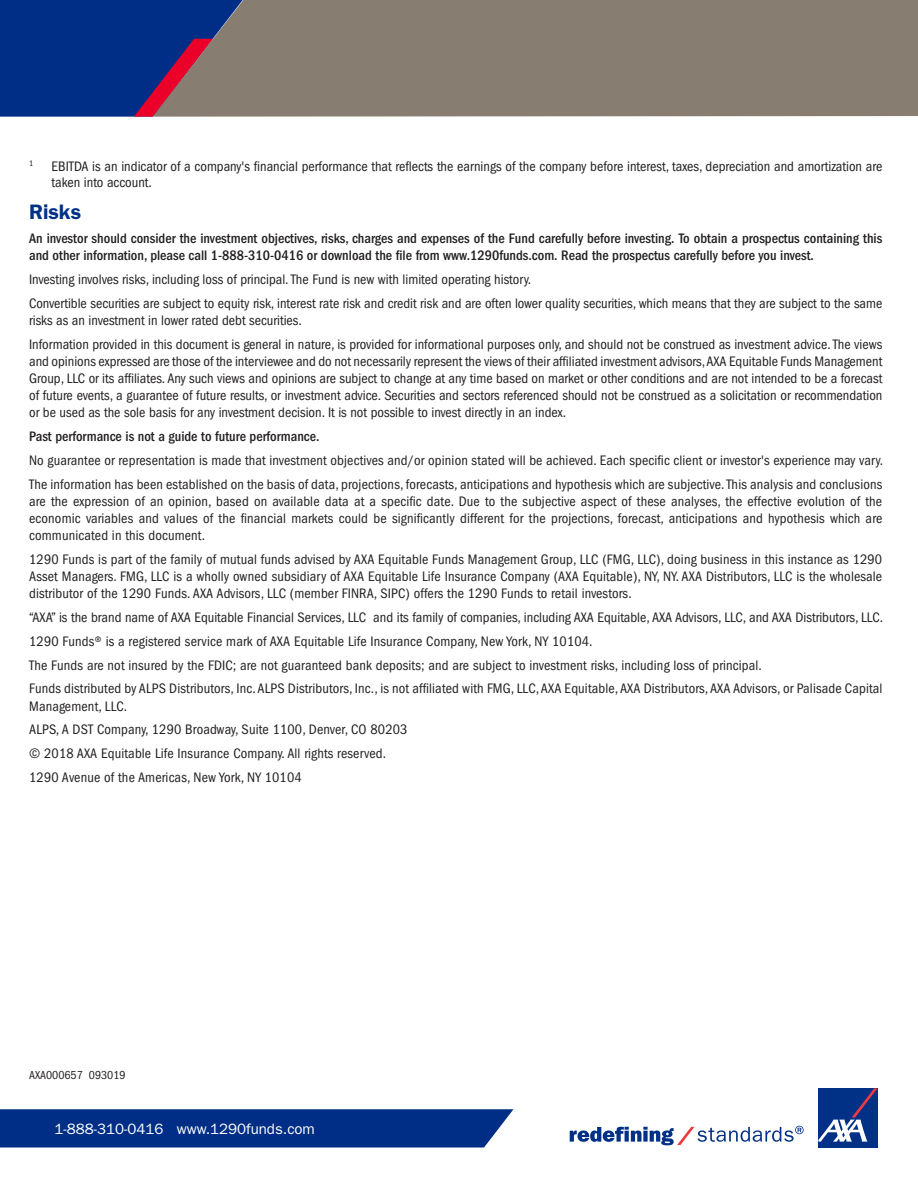
<style>
.page{position:relative;width:918px;height:1188px;background:#fff}
.page>*{position:absolute;margin:0;border:0;box-sizing:border-box;transform-origin:0 0}
.Table_-_Title_1{font:600 21px "ITC Franklin Gothic Std";color:#003186}
.t1{font:15px "ITC Franklin Gothic Std";color:#fff}
.Table_-_Title_1-2{font:condensed 14.25px/17.1px "ITC Franklin Gothic Std";letter-spacing:.01em;color:#231f20}
.SI___Disclosure{font:500 condensed 14.25px/17.1px "ITC Franklin Gothic Std";color:#231f20}
.SI___Disclosure-2{font:condensed 12px "ITC Franklin Gothic Std";color:#231f20}
.Table_-_Title_1-3{font:condensed 8.25px "ITC Franklin Gothic Std";color:#231f20}
</style>
<div class="page">
<svg style="left:0;top:1109px;width:514px;height:39px;background:#0c388c"></svg>
<div style="left:818px;top:1088px;width:60px;height:60px;background:#003186"></div>
<svg style="left:818px;top:1088px;width:60px;height:54px"></svg>
<svg style="left:570px;top:1126px;width:234px;height:19px"></svg>
<div style="left:264px;top:0;width:654px;height:117px;background:#877d70"></div>
<svg style="left:0;top:0;width:264px;height:117px;background:#2d407d"></svg>
<p class="Table_-_Title_1-3" style="left:29px;top:159px;width:6px">1</p>
<p class="Table_-_Title_1-2" style="left:52px;top:158px;width:832px;line-height:16.5px">EBITDA is an indicator of a company's financial performance that reflects the earnings of the company before interest, taxes, depreciation and amortization are taken into account.</p>
<p class="Table_-_Title_1" style="left:29px;top:200px;width:54px">Risks</p>
<p class="SI___Disclosure" style="left:29px;top:230px;width:855px">An investor should consider the investment objectives, risks, charges and expenses of the Fund carefully before investing. To obtain a prospectus containing this and other information, please call 1-888-310-0416 or download the file from www.1290funds.com. Read the prospectus carefully before you invest.</p>
<p class="Table_-_Title_1-2" style="left:29px;top:271px;width:504px">Investing involves risks, including loss of principal. The Fund is new with limited operating history.</p>
<p class="Table_-_Title_1-2" style="left:29px;top:295px;width:855px">Convertible securities are subject to equity risk, interest rate risk and credit risk and are often lower quality securities, which means that they are subject to the same risks as an investment in lower rated debt securities.</p>
<p class="Table_-_Title_1-2" style="left:29px;top:336px;width:855px;text-align:justify">Information provided in this document is general in nature, is provided for informational purposes only, and should not be construed as investment advice. The views and opinions expressed are those of the interviewee and do not necessarily represent the views of their affiliated investment advisors, AXA Equitable Funds Management Group, LLC or its affiliates. Any such views and opinions are subject to change at any time based on market or other conditions and are not intended to be a forecast of future events, a guarantee of future results, or investment advice. Securities and sectors referenced should not be construed as a solicitation or recommendation or be used as the sole basis for any investment decision. It is not possible to invest directly in an index.</p>
<p class="SI___Disclosure" style="left:29px;top:428px;width:292px">Past performance is not a guide to future performance.</p>
<p class="Table_-_Title_1-2" style="left:29px;top:452px;width:856px">No guarantee or representation is made that investment objectives and/or opinion stated will be achieved. Each specific client or investor's experience may vary.</p>
<p class="Table_-_Title_1-2" style="left:29px;top:476px;width:855px;text-align:justify">The information has been established on the basis of data, projections, forecasts, anticipations and hypothesis which are subjective. This analysis and conclusions are the expression of an opinion, based on available data at a specific date. Due to the subjective aspect of these analyses, the effective evolution of the economic variables and values of the financial markets could be significantly different for the projections, forecast, anticipations and hypothesis which are communicated in this document.</p>
<p class="Table_-_Title_1-2" style="left:29px;top:551px;width:855px;text-align:justify">1290 Funds is part of the family of mutual funds advised by AXA Equitable Funds Management Group, LLC (FMG, LLC), doing business in this instance as 1290<br>Asset Managers. FMG, LLC is a wholly owned subsidiary of AXA Equitable Life Insurance Company (AXA Equitable), NY, NY. AXA Distributors, LLC is the wholesale distributor of the 1290 Funds. AXA Advisors, LLC (member FINRA, SIPC) offers the 1290 Funds to retail investors.</p>
<p class="Table_-_Title_1-2" style="left:29px;top:609px;width:855px">“AXA” is the brand name of AXA Equitable Financial Services, LLC and its family of companies, including AXA Equitable, AXA Advisors, LLC, and AXA Distributors, LLC.</p>
<p class="Table_-_Title_1-2" style="left:29px;top:633px;width:565px">1290 Funds® is a registered service mark of AXA Equitable Life Insurance Company, New York, NY 10104.</p>
<p class="Table_-_Title_1-2" style="left:29px;top:656px;width:734px">The Funds are not insured by the FDIC; are not guaranteed bank deposits; and are subject to investment risks, including loss of principal.</p>
<p class="Table_-_Title_1-2" style="left:29px;top:680px;width:855px">Funds distributed by ALPS Distributors, Inc. ALPS Distributors, Inc., is not affiliated with FMG, LLC, AXA Equitable, AXA Distributors, AXA Advisors, or Palisade Capital<br>Management, LLC.</p>
<p class="Table_-_Title_1-2" style="left:29px;top:721px;width:380px">ALPS, A DST Company, 1290 Broadway, Suite 1100, Denver, CO 80203</p>
<p class="Table_-_Title_1-2" style="left:29px;top:745px;width:359px">© 2018 AXA Equitable Life Insurance Company. All rights reserved.</p>
<p class="Table_-_Title_1-2" style="left:29px;top:769px;width:274px">1290 Avenue of the Americas, New York, NY 10104</p>
<p class="SI___Disclosure-2" style="left:29px;top:1068px;width:98px">AXA000657 093019</p>
<p class="t1" style="left:55px;top:1120px;width:262px">1-888-310-0416 www.1290funds.com</p>
</div>
